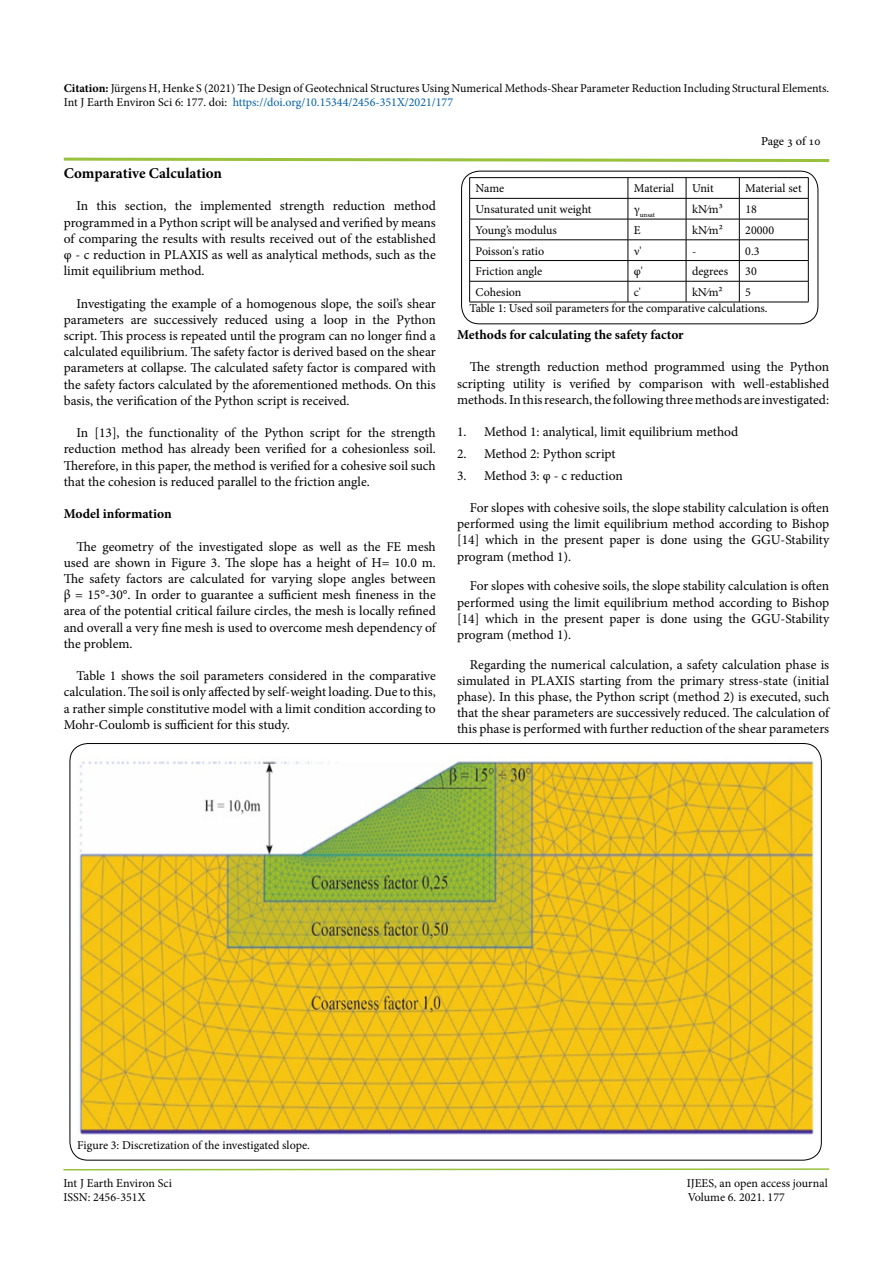
<style>
.page{position:relative;width:893px;height:1263px;background:#fff}
.page>*{position:absolute;margin:0;border:0;box-sizing:border-box;transform-origin:0 0}
.t1{font:700 15px "Minion Pro";color:#000}
.t2{font:13.5px/16.2px "Minion Pro";color:#000;text-align:justify}
.t3{font:700 13.5px "Minion Pro";color:#000}
.t4{font:12px/14.4px "Minion Pro";color:#000}
.t5{font:12px "Adobe Hebrew";letter-spacing:-.005em;color:#000}
.t6{font:7.05px "Minion Pro";letter-spacing:-.005em;color:#000}
.s1{font-weight:700}
.s2{color:#0060a8}
</style>
<div class="page">
<svg style="left:63px;top:1168px;width:767px;height:3px"></svg>
<svg style="left:63px;top:157px;width:767px;height:5px"></svg>
<img style="left:77px;top:758px;width:738px;height:377px">
<hr style="left:469px;top:177px;width:159px;height:1px;background:#000">
<hr style="left:628px;top:177px;width:58px;height:1px;background:#000">
<hr style="left:686px;top:177px;width:53px;height:1px;background:#000">
<hr style="left:739px;top:177px;width:69px;height:1px;background:#000">
<hr style="left:469px;top:198px;width:159px;height:1px;background:#000">
<hr style="left:628px;top:198px;width:58px;height:1px;background:#000">
<hr style="left:686px;top:198px;width:53px;height:1px;background:#000">
<hr style="left:739px;top:198px;width:69px;height:1px;background:#000">
<hr style="left:469px;top:219px;width:159px;height:1px;background:#000">
<hr style="left:628px;top:219px;width:58px;height:1px;background:#000">
<hr style="left:686px;top:219px;width:53px;height:1px;background:#000">
<hr style="left:739px;top:219px;width:69px;height:1px;background:#000">
<hr style="left:469px;top:240px;width:159px;height:1px;background:#000">
<hr style="left:628px;top:240px;width:58px;height:1px;background:#000">
<hr style="left:686px;top:240px;width:53px;height:1px;background:#000">
<hr style="left:739px;top:240px;width:69px;height:1px;background:#000">
<hr style="left:469px;top:260px;width:159px;height:1px;background:#000">
<hr style="left:628px;top:260px;width:58px;height:1px;background:#000">
<hr style="left:686px;top:260px;width:53px;height:1px;background:#000">
<hr style="left:739px;top:260px;width:69px;height:1px;background:#000">
<hr style="left:469px;top:281px;width:159px;height:1px;background:#000">
<svg style="left:469px;top:178px;width:1px;height:124px"></svg>
<hr style="left:628px;top:281px;width:58px;height:1px;background:#000">
<svg style="left:628px;top:178px;width:1px;height:124px"></svg>
<hr style="left:686px;top:281px;width:53px;height:1px;background:#000">
<svg style="left:686px;top:178px;width:1px;height:124px"></svg>
<hr style="left:739px;top:281px;width:69px;height:1px;background:#000">
<svg style="left:739px;top:178px;width:1px;height:124px"></svg>
<svg style="left:808px;top:178px;width:1px;height:124px"></svg>
<hr style="left:469px;top:302px;width:159px;height:1px;background:#000">
<hr style="left:628px;top:302px;width:58px;height:1px;background:#000">
<hr style="left:686px;top:302px;width:53px;height:1px;background:#000">
<hr style="left:739px;top:302px;width:69px;height:1px;background:#000">
<div style="left:461px;top:171px;width:357px;height:153px;border:1px solid #000;border-radius:18px"></div>
<p class="t4" style="left:64px;top:81px;width:767px"><span class="s1">Citation:</span> Jürgens H, Henke S (2021) The Design of Geotechnical Structures Using Numerical Methods-Shear Parameter Reduction Including Structural Elements.<br>Int J Earth Environ Sci 6: 177. doi: <span class="s2">https://doi.org/10.15344/2456-351X/2021/177</span></p>
<p class="t5" style="left:761px;top:134px;width:61px">Page 3 of 10</p>
<p class="t1" style="left:64px;top:163px;width:160px">Comparative Calculation</p>
<p class="t2" style="left:64px;top:198px;width:374px;text-indent:13px">In this section, the implemented strength reduction method programmed in a Python script will be analysed and verified by means of comparing the results with results received out of the established φ - c reduction in PLAXIS as well as analytical methods, such as the limit equilibrium method.</p>
<p class="t2" style="left:64px;top:295px;width:374px;text-indent:13px">Investigating the example of a homogenous slope, the soil’s shear parameters are successively reduced using a loop in the Python script. This process is repeated until the program can no longer find a calculated equilibrium. The safety factor is derived based on the shear parameters at collapse. The calculated safety factor is compared with the safety factors calculated by the aforementioned methods. On this basis, the verification of the Python script is received.</p>
<p class="t2" style="left:64px;top:425px;width:374px;text-indent:13px">In [13], the functionality of the Python script for the strength reduction method has already been verified for a cohesionless soil.<br>Therefore, in this paper, the method is verified for a cohesive soil such that the cohesion is reduced parallel to the friction angle.</p>
<p class="t3" style="left:64px;top:504px;width:109px">Model information</p>
<p class="t2" style="left:64px;top:538px;width:374px;text-indent:13px">The geometry of the investigated slope as well as the FE mesh used are shown in Figure 3. The slope has a height of H= 10.0 m.<br>The safety factors are calculated for varying slope angles between β = 15°-30°. In order to guarantee a sufficient mesh fineness in the area of the potential critical failure circles, the mesh is locally refined and overall a very fine mesh is used to overcome mesh dependency of the problem.</p>
<p class="t2" style="left:64px;top:668px;width:374px;text-indent:13px">Table 1 shows the soil parameters considered in the comparative calculation. The soil is only affected by self-weight loading. Due to this, a rather simple constitutive model with a limit condition according to Mohr-Coulomb is sufficient for this study.</p>
<p class="t4" style="left:476px;top:181px;width:30px">Name</p>
<p class="t4" style="left:634px;top:181px;width:42px">Material</p>
<p class="t4" style="left:692px;top:181px;width:23px">Unit</p>
<p class="t4" style="left:745px;top:181px;width:58px">Material set</p>
<p class="t4" style="left:476px;top:202px;width:117px">Unsaturated unit weight</p>
<p class="t6" style="left:634px;top:210px;width:23px"><sup>γ</sup>unsat</p>
<p class="t4" style="left:692px;top:202px;width:32px">kN⁄m³</p>
<p class="t4" style="left:745px;top:202px;width:13px">18</p>
<p class="t4" style="left:476px;top:223px;width:83px">Young’s modulus</p>
<p class="t4" style="left:634px;top:223px;width:8px">E</p>
<p class="t4" style="left:692px;top:223px;width:32px">kN⁄m²</p>
<p class="t4" style="left:745px;top:223px;width:30px">20000</p>
<p class="t4" style="left:476px;top:244px;width:70px">Poisson's ratio</p>
<p class="t4" style="left:634px;top:244px;width:9px">ν'</p>
<p class="t4" style="left:692px;top:244px;width:6px">-</p>
<p class="t4" style="left:745px;top:244px;width:16px">0.3</p>
<p class="t4" style="left:476px;top:264px;width:68px">Friction angle</p>
<p class="t4" style="left:634px;top:264px;width:11px">φ'</p>
<p class="t4" style="left:692px;top:264px;width:38px">degrees</p>
<p class="t4" style="left:745px;top:264px;width:13px">30</p>
<p class="t4" style="left:476px;top:285px;width:47px">Cohesion</p>
<p class="t4" style="left:634px;top:285px;width:9px">c'</p>
<p class="t4" style="left:692px;top:285px;width:32px">kN⁄m²</p>
<p class="t4" style="left:469px;top:284px;width:300px;line-height:16px;text-indent:276px">5<br>Table 1: Used soil parameters for the comparative calculations.</p>
<p class="t3" style="left:457px;top:325px;width:228px">Methods for calculating the safety factor</p>
<p class="t2" style="left:457px;top:359px;width:374px;text-indent:13px">The strength reduction method programmed using the Python scripting utility is verified by comparison with well-established methods. In this research, the following three methods are investigated:</p>
<p class="t2" style="left:457px;top:424px;width:283px">1. Method 1: analytical, limit equilibrium method</p>
<p class="t2" style="left:457px;top:445px;width:160px">2. Method 2: Python script</p>
<p class="t2" style="left:457px;top:467px;width:167px">3. Method 3: φ - c reduction</p>
<p class="t2" style="left:457px;top:500px;width:374px;text-indent:13px">For slopes with cohesive soils, the slope stability calculation is often performed using the limit equilibrium method according to Bishop [14] which in the present paper is done using the GGU-Stability program (method 1).</p>
<p class="t2" style="left:457px;top:578px;width:374px;text-indent:13px">For slopes with cohesive soils, the slope stability calculation is often performed using the limit equilibrium method according to Bishop [14] which in the present paper is done using the GGU-Stability program (method 1).</p>
<p class="t2" style="left:457px;top:656px;width:374px;text-indent:13px">Regarding the numerical calculation, a safety calculation phase is simulated in PLAXIS starting from the primary stress-state (initial phase). In this phase, the Python script (method 2) is executed, such that the shear parameters are successively reduced. The calculation of this phase is performed with further reduction of the shear parameters</p>
<p class="t4" style="left:77px;top:1137px;width:234px">Figure 3: Discretization of the investigated slope.</p>
<p class="t4" style="left:63px;top:1176px;width:110px">Int J Earth Environ Sci</p>
<p class="t4" style="left:687px;top:1176px;width:142px">IJEES, an open access journal</p>
<p class="t4" style="left:63px;top:1190px;width:84px">ISSN: 2456-351X</p>
<p class="t4" style="left:688px;top:1190px;width:99px">Volume 6. 2021. 177</p>
</div>
